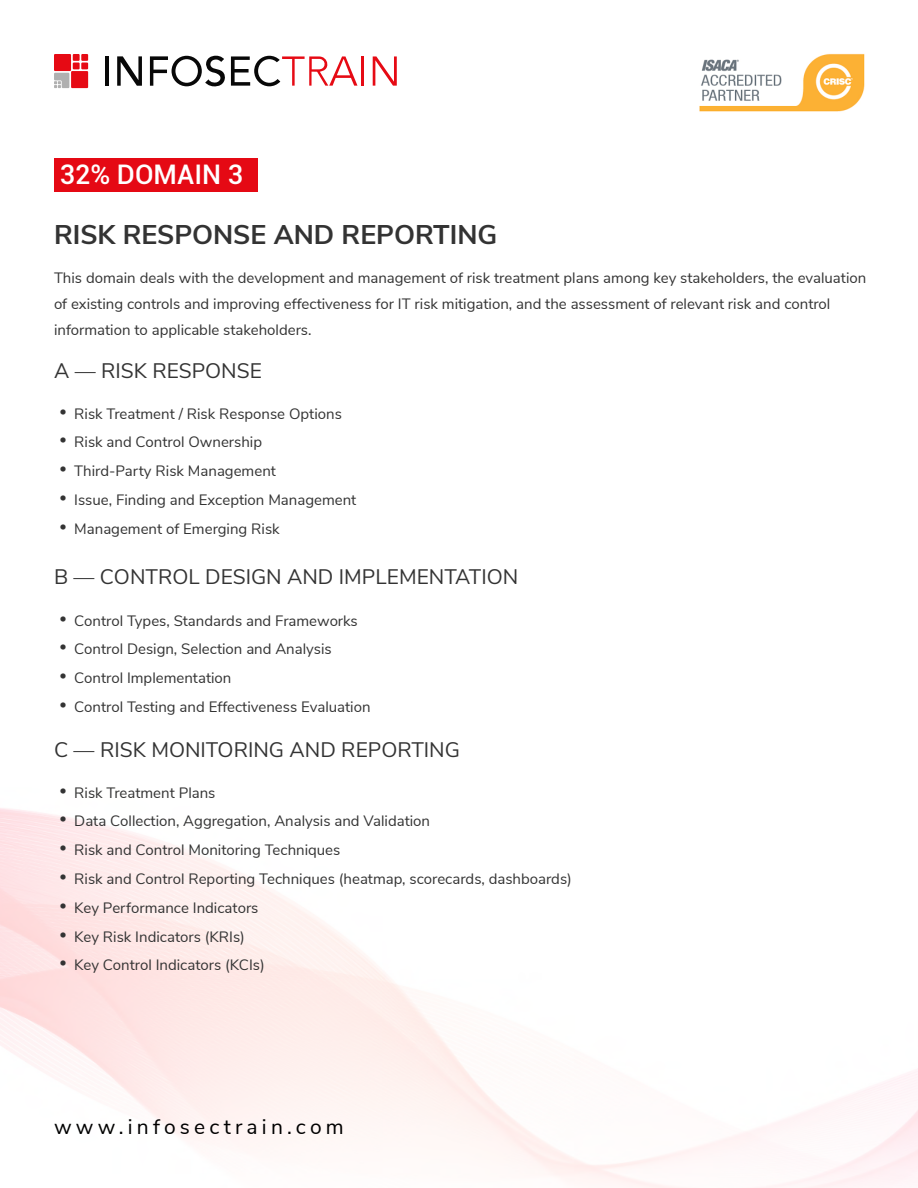
<style>
.page{position:relative;width:918px;height:1188px;background:#fff}
.page>*{position:absolute;margin:0;border:0;box-sizing:border-box;transform-origin:0 0}
.t1{font:700 27px "Nunito Sans";color:#333}
.t2{font:500 27px "Roboto";color:#fff}
.t3{font:21px "Nunito Sans";color:#333}
.t4{font:21px "Nunito Sans";letter-spacing:.2em;color:#000}
.t5{font:15px/25.8px "Nunito Sans";color:#333}
.s1{font-family:"Poppins";font-size:21px}
</style>
<div class="page">
<svg style="left:54px;top:73px;width:15px;height:15px"></svg>
<div style="left:54px;top:54px;width:17px;height:17px;background:#e60a14"></div>
<div style="left:71px;top:71px;width:17px;height:17px;background:#e60a14"></div>
<div style="left:81px;top:54px;width:7px;height:7px;background:#e60a14"></div>
<div style="left:73px;top:54px;width:7px;height:7px;background:#e60a14"></div>
<div style="left:81px;top:63px;width:7px;height:6px;background:#e60a14"></div>
<div style="left:73px;top:63px;width:7px;height:6px;background:#e60a14"></div>
<hr style="left:106px;top:56px;width:3px;height:30px;background:#080808">
<svg style="left:117px;top:56px;width:25px;height:30px"></svg>
<svg style="left:150px;top:56px;width:75px;height:31px"></svg>
<svg style="left:231px;top:56px;width:126px;height:30px"></svg>
<hr style="left:362px;top:56px;width:2px;height:30px;background:#e60a14">
<svg style="left:373px;top:56px;width:24px;height:30px"></svg>
<img style="left:699px;top:54px;width:166px;height:58px">
<div style="left:54px;top:159px;width:203px;height:33px;background:#e50914"></div>
<h1 class="t2" style="left:60px;top:155px;width:185px">32% DOMAIN 3</h1>
<h1 class="t1" style="left:54px;top:215px;width:445px">RISK RESPONSE AND REPORTING</h1>
<p class="t5" style="left:54px;top:264px;width:814px">This domain deals with the development and management of risk treatment plans among key stakeholders, the evaluation of existing controls and improving effectiveness for IT risk mitigation, and the assessment of relevant risk and control information to applicable stakeholders.</p>
<h2 class="t3" style="left:54px;top:356px;width:209px">A — RISK RESPONSE</h2>
<p class="t5" style="left:59px;top:400px;width:285px"><span class="s1">•</span> Risk Treatment / Risk Response Options</p>
<p class="t5" style="left:59px;top:428px;width:205px"><span class="s1">•</span> Risk and Control Ownership</p>
<p class="t5" style="left:59px;top:457px;width:219px"><span class="s1">•</span> Third-Party Risk Management</p>
<p class="t5" style="left:59px;top:486px;width:299px"><span class="s1">•</span> Issue, Finding and Exception Management</p>
<p class="t5" style="left:59px;top:515px;width:222px"><span class="s1">•</span> Management of Emerging Risk</p>
<h2 class="t3" style="left:54px;top:561px;width:466px">B — CONTROL DESIGN AND IMPLEMENTATION</h2>
<p class="t5" style="left:59px;top:607px;width:301px"><span class="s1">•</span> Control Types, Standards and Frameworks</p>
<p class="t5" style="left:59px;top:635px;width:274px"><span class="s1">•</span> Control Design, Selection and Analysis</p>
<p class="t5" style="left:59px;top:664px;width:174px"><span class="s1">•</span> Control Implementation</p>
<p class="t5" style="left:59px;top:693px;width:313px"><span class="s1">•</span> Control Testing and Effectiveness Evaluation</p>
<h2 class="t3" style="left:54px;top:735px;width:408px">C — RISK MONITORING AND REPORTING</h2>
<p class="t5" style="left:59px;top:779px;width:158px"><span class="s1">•</span> Risk Treatment Plans</p>
<p class="t5" style="left:59px;top:807px;width:373px"><span class="s1">•</span> Data Collection, Aggregation, Analysis and Validation</p>
<p class="t5" style="left:59px;top:836px;width:283px"><span class="s1">•</span> Risk and Control Monitoring Techniques</p>
<p class="t5" style="left:59px;top:865px;width:515px"><span class="s1">•</span> Risk and Control Reporting Techniques (heatmap, scorecards, dashboards)</p>
<p class="t5" style="left:59px;top:894px;width:201px"><span class="s1">•</span> Key Performance Indicators</p>
<p class="t5" style="left:59px;top:923px;width:188px"><span class="s1">•</span> Key Risk Indicators (KRIs)</p>
<p class="t5" style="left:59px;top:951px;width:207px"><span class="s1">•</span> Key Control Indicators (KCIs)</p>
<h2 class="t4" style="left:54px;top:1111px;width:291px">www.infosectrain.com</h2>
</div>
